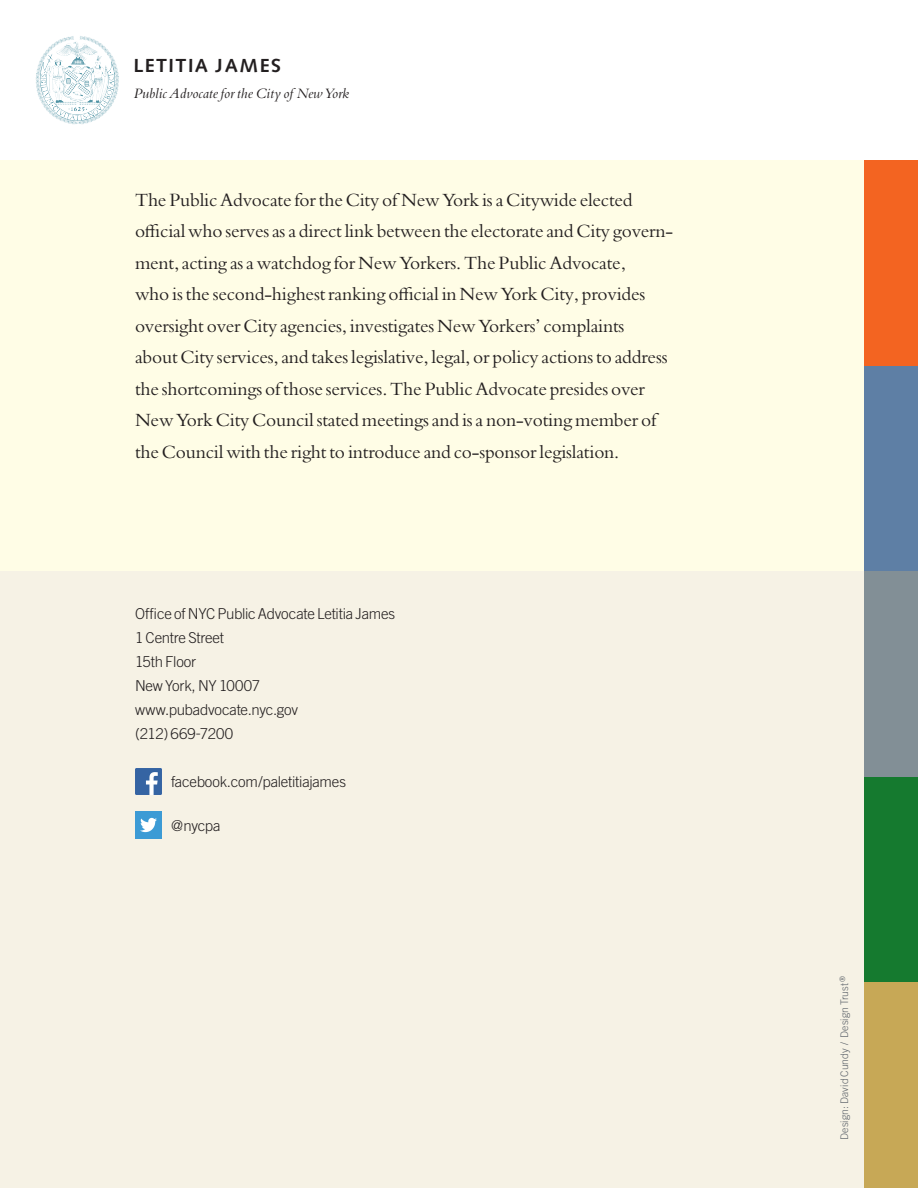
<style>
.page{position:relative;width:918px;height:1188px;background:#fff}
.page>*{position:absolute;margin:0;border:0;box-sizing:border-box;transform-origin:0 0}
.t1{font:19.5px/31.5px "M Bembo";letter-spacing:-.01em;color:#231f20}
.t2{font:700 18.9px "Syntax";letter-spacing:.07em;color:#231f20;scale:1.05 1}
.t3{font:300 15px/24px "Trade Gothic";letter-spacing:-.015em;color:#231f20}
.t4{font:italic 15px "M Bembo";letter-spacing:.005em;color:#231f20}
.t5{font:300 10.5px "Trade Gothic";letter-spacing:.01em;color:#5f656c}
.s1{font-family:"M Bembo Expert"}
</style>
<div class="page">
<div style="left:0;top:572px;width:918px;height:616px;background:#f6f2e5"></div>
<div style="left:0;top:160px;width:918px;height:412px;background:#fffde6"></div>
<img style="left:135px;top:768px;width:27px;height:27px">
<img style="left:135px;top:812px;width:27px;height:26px">
<img style="left:36px;top:36px;width:83px;height:88px">
<div style="left:864px;top:160px;width:54px;height:206px;background:#f36421"></div>
<div style="left:864px;top:366px;width:54px;height:206px;background:#5e7fa5"></div>
<div style="left:864px;top:571px;width:54px;height:206px;background:#828f96"></div>
<div style="left:864px;top:777px;width:54px;height:205px;background:#157a2f"></div>
<div style="left:864px;top:982px;width:54px;height:206px;background:#c7a856"></div>
<p class="t2" style="left:134px;top:55px;width:142px">LETITIA JAMES</p>
<p class="t4" style="left:134px;top:85px;width:217px">Public Advocate for the City of New York</p>
<p class="t1" style="left:135px;top:184px;width:540px">The Public Advocate for the City of New York is a Citywide elected o<span class="s1">ffi</span>cial who serves as a direct link between the electorate and City govern&shy;ment, acting as a watchdog for New Yorkers. The Public Advocate,<br>who is the second-highest ranking o<span class="s1">ffi</span>cial in New York City, provides oversight over City agencies, investigates New Yorkers’ complaints<br>about City services, and takes legislative, legal, or policy actions to address the shortcomings of those services. The Public Advocate presides over New York City Council stated meetings and is a non-voting member of the Council with the right to introduce and co-sponsor legislation.</p>
<p class="t3" style="left:135px;top:602px;width:262px">Office of NYC Public Advocate Letitia James<br>1 Centre Street<br>15th Floor<br>New York, NY 10007<br>www. pubadvocate. nyc. gov<br>(212) 669-7200</p>
<p class="t3" style="left:171px;top:770px;width:177px">facebook.com/paletitiajames</p>
<p class="t3" style="left:171px;top:813px;width:51px">@nycpa</p>
<p class="t5" style="left:838px;top:1140px;width:165px;rotate:-90deg">Design: David Cundy / Design Trust <sup>®</sup></p>
</div>
